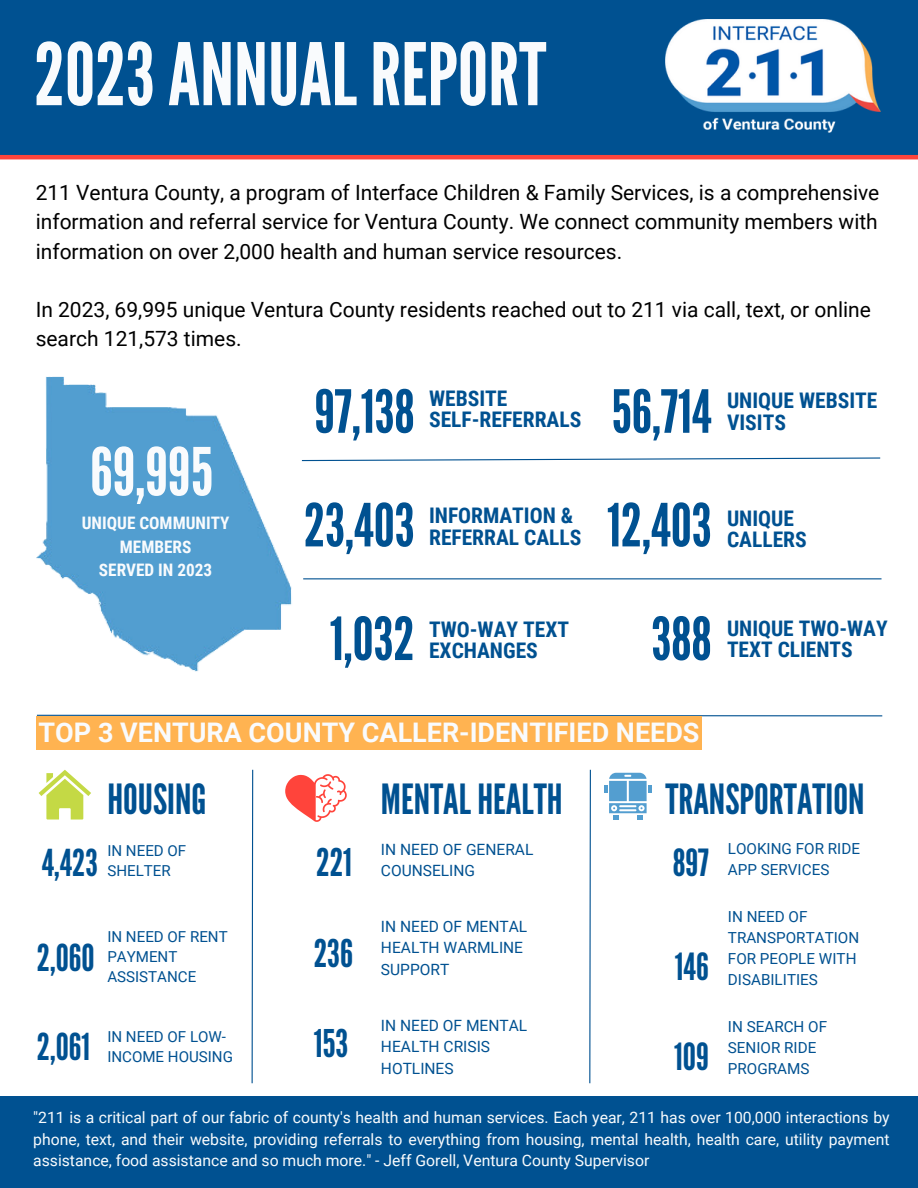
<style>
.page{position:relative;width:918px;height:1188px;background:#fff}
.page>*{position:absolute;margin:0;border:0;box-sizing:border-box;transform-origin:0 0}
.t1{font:85.95px "League Gothic";color:#f9fbfd}
.t2{font:66px "League Gothic";color:#f9fbfd}
.t3{font:59.25px "League Gothic";color:#005191}
.t4{font:41.55px "League Gothic";color:#005191}
.t5{font:38.1px "League Gothic";color:#005191}
.t6{font:37.35px "League Gothic";color:#005191}
.t7{font:37.05px "League Gothic";color:#005191}
.t8{font:700 27px "Roboto";color:#f9fbfd}
.t9{font:700 21.45px "Roboto Condensed";color:#005191}
.t10{font:21px/29.2px "Roboto";color:#000;text-align:justify}
.t11{font:700 17.25px/23.7px "Roboto Condensed";color:#f9fbfd;text-align:center}
.t12{font:15.75px/21.3px "Roboto";color:#f9fbfd;text-align:justify}
.t13{font:15.6px/21.5px "Roboto";color:#005191}
.t14{font:15.3px/21px "Roboto";color:#005191}
.t15{font:15.15px/20.2px "Roboto";color:#005191}
</style>
<div class="page">
<div style="left:0;top:0;width:918px;height:157px;background:#005191"></div>
<div style="left:0;top:1096px;width:918px;height:92px;background:#005191"></div>
<img style="left:665px;top:20px;width:215px;height:113px">
<svg style="left:301px;top:457px;width:580px;height:5px"></svg>
<hr style="left:303px;top:578px;width:579px;height:1px;background:#005191">
<hr style="left:0;top:155px;width:918px;height:4px;background:#ff443b">
<svg style="left:36px;top:714px;width:847px;height:3px"></svg>
<img style="left:36px;top:376px;width:256px;height:296px">
<svg style="left:39px;top:770px;width:52px;height:49px"></svg>
<svg style="left:285px;top:774px;width:62px;height:48px"></svg>
<svg style="left:604px;top:773px;width:47px;height:47px"></svg>
<svg style="left:589px;top:769px;width:2px;height:315px"></svg>
<svg style="left:251px;top:769px;width:3px;height:315px"></svg>
<div style="left:36px;top:716px;width:666px;height:34px;background:#ffb351"></div>
<p class="t1" style="left:34px;top:25px;width:514px">2023ANNUALREPORT</p>
<h2 class="t10" style="left:36px;top:178px;width:845px">211 Ventura County, a program of Interface Children &amp; Family Services, is a comprehensive information and referral service for Ventura County. We connect community members with information on over 2,000 health and human service resources.</h2>
<p class="t10" style="left:36px;top:295px;width:837px">In 2023, 69,995 unique Ventura County residents reached out to 211 via call, text, or online search 121,573 times.</p>
<p class="t2" style="left:90px;top:434px;width:124px">69,995</p>
<p class="t11" style="left:82px;top:511px;width:149px">UNIQUE COMMUNITY<br>MEMBERS</p>
<p class="t11" style="left:99px;top:559px;width:115px">SERVED IN 2023</p>
<p class="t3" style="left:315px;top:377px;width:102px">97,138</p>
<h5 class="t9" style="left:429px;top:386px;width:80px">WEBSITE</h5>
<h5 class="t9" style="left:429px;top:407px;width:154px">SELF-REFERRALS</h5>
<p class="t3" style="left:304px;top:491px;width:112px">23,403</p>
<p class="t9" style="left:429px;top:503px;width:146px">INFORMATION &amp;</p>
<h4 class="t9" style="left:429px;top:525px;width:154px">REFERRAL CALLS</h4>
<p class="t3" style="left:330px;top:605px;width:86px">1,032</p>
<h5 class="t9" style="left:429px;top:617px;width:142px">TWO-WAY TEXT</h5>
<p class="t9" style="left:429px;top:638px;width:110px">EXCHANGES</p>
<p class="t3" style="left:611px;top:377px;width:102px">56,714</p>
<h5 class="t9" style="left:727px;top:388px;width:152px">UNIQUE WEBSITE</h5>
<h5 class="t9" style="left:727px;top:410px;width:60px">VISITS</h5>
<p class="t3" style="left:607px;top:491px;width:106px">12,403</p>
<h5 class="t9" style="left:727px;top:506px;width:69px">UNIQUE</h5>
<h4 class="t9" style="left:727px;top:527px;width:81px">CALLERS</h4>
<p class="t3" style="left:651px;top:605px;width:62px">388</p>
<h4 class="t9" style="left:727px;top:616px;width:162px">UNIQUE TWO-WAY</h4>
<p class="t9" style="left:727px;top:637px;width:127px">TEXT CLIENTS</p>
<h3 class="t8" style="left:39px;top:717px;width:662px">TOP 3 VENTURA COUNTY CALLER-IDENTIFIED NEEDS</h3>
<h3 class="t4" style="left:107px;top:775px;width:101px">HOUSING</h3>
<h3 class="t4" style="left:381px;top:775px;width:183px">MENTALHEALTH</h3>
<p class="t4" style="left:665px;top:775px;width:201px">TRANSPORTATION</p>
<p class="t7" style="left:42px;top:842px;width:57px">4,423</p>
<p class="t14" style="left:728px;top:839px;width:134px">LOOKING FOR RIDE<br>APP SERVICES</p>
<h6 class="t14" style="left:728px;top:906px;width:133px">IN NEED OF<br>TRANSPORTATION<br>FOR PEOPLE WITH<br>DISABILITIES</h6>
<h6 class="t14" style="left:728px;top:1016px;width:101px">IN SEARCH OF<br>SENIOR RIDE<br>PROGRAMS</h6>
<h6 class="t12" style="left:33px;top:1107px;width:858px">"211 is a critical part of our fabric of county's health and human services. Each year, 211 has over 100,000 interactions by phone, text, and their website, providing referrals to everything from housing, mental health, health care, utility payment assistance, food assistance and so much more." - Jeff Gorell, Ventura County Supervisor</h6>
<p class="t13" style="left:381px;top:839px;width:154px">IN NEED OF GENERAL<br>COUNSELING</p>
<p class="t15" style="left:107px;top:840px;width:80px">IN NEED OF<br>SHELTER</p>
<h3 class="t5" style="left:316px;top:840px;width:38px">221</h3>
<p class="t6" style="left:673px;top:841px;width:38px">897</p>
<p class="t13" style="left:381px;top:916px;width:148px">IN NEED OF MENTAL<br>HEALTH WARMLINE<br>SUPPORT</p>
<p class="t15" style="left:107px;top:926px;width:122px">IN NEED OF RENT<br>PAYMENT<br>ASSISTANCE</p>
<h3 class="t5" style="left:314px;top:931px;width:41px">236</h3>
<p class="t7" style="left:37px;top:936px;width:59px">2,060</p>
<p class="t6" style="left:675px;top:945px;width:35px">146</p>
<p class="t13" style="left:381px;top:1015px;width:148px">IN NEED OF MENTAL<br>HEALTH CRISIS<br>HOTLINES</p>
<p class="t5" style="left:314px;top:1022px;width:36px">153</p>
<h3 class="t15" style="left:107px;top:1027px;width:127px">IN NEED OF LOW-<br>INCOME HOUSING</h3>
<p class="t7" style="left:37px;top:1025px;width:55px">2,061</p>
<p class="t6" style="left:674px;top:1035px;width:36px">109</p>
</div>
